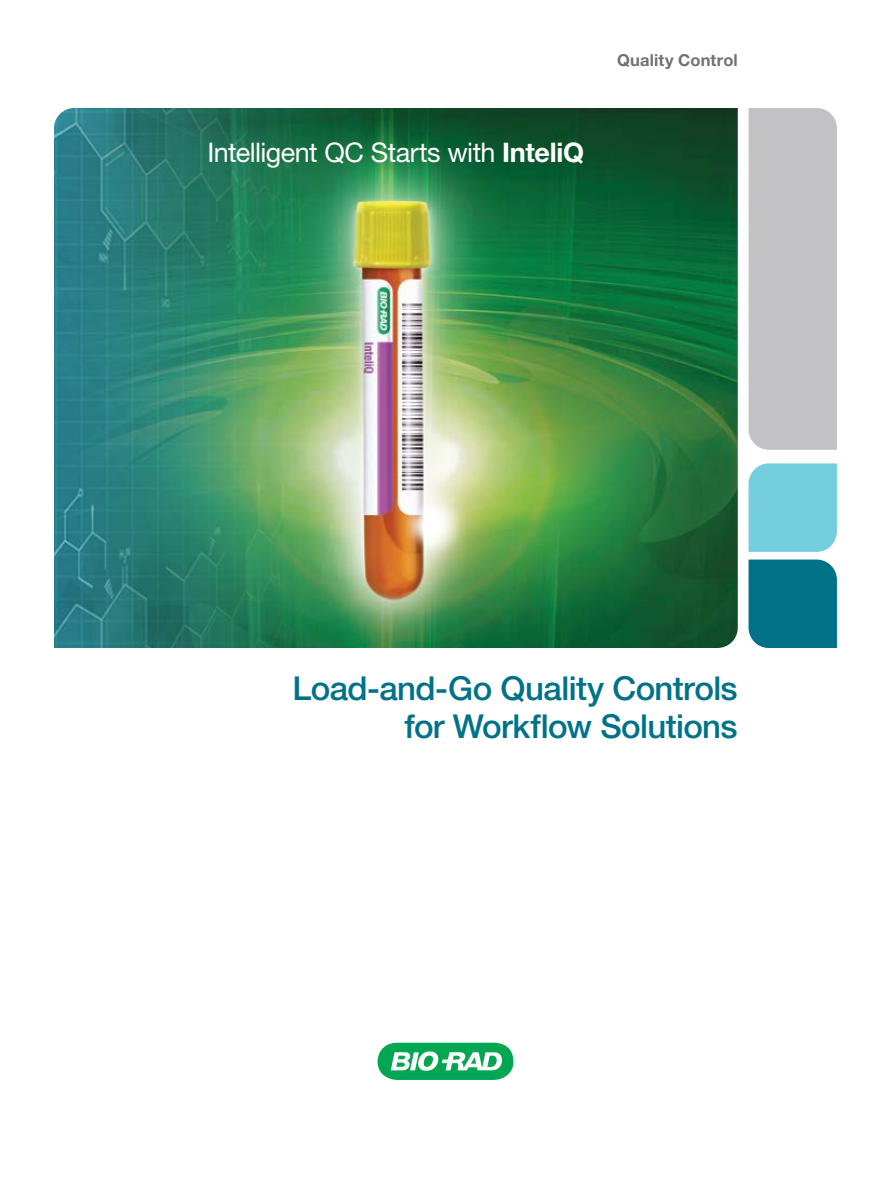
<style>
.page{position:relative;width:891px;height:1188px;background:#fff}
.page>*{position:absolute;margin:0;border:0;box-sizing:border-box;transform-origin:0 0}
.t1{font:500 33px/37.5px "Helvetica Neue LT Pro";letter-spacing:-.02em;color:#007287;text-align:right}
.t2{font:27px "Helvetica Neue LT Pro";letter-spacing:-.02em;color:#fff}
.t3{font:700 16.5px "Helvetica Neue LT Pro";letter-spacing:.01em;color:#717073}
.s1{font-weight:700}
</style>
<div class="page">
<svg style="left:378px;top:1043px;width:135px;height:37px"></svg>
<div style="left:749px;top:108px;width:88px;height:342px;background:#c2c2c4"></div>
<img style="left:54px;top:108px;width:684px;height:540px">
<div style="left:749px;top:463px;width:88px;height:89px;background:#75cede"></div>
<div style="left:749px;top:560px;width:88px;height:88px;background:#007287"></div>
<p class="t2" style="left:208px;top:136px;width:378px">Intelligent QC Starts with <span class="s1">InteliQ</span></p>
<p class="t3" style="left:617px;top:49px;width:122px">Quality Control</p>
<p class="t1" style="left:293px;top:669px;width:447px">Load-and-Go Quality Controls for Workflow Solutions</p>
</div>
